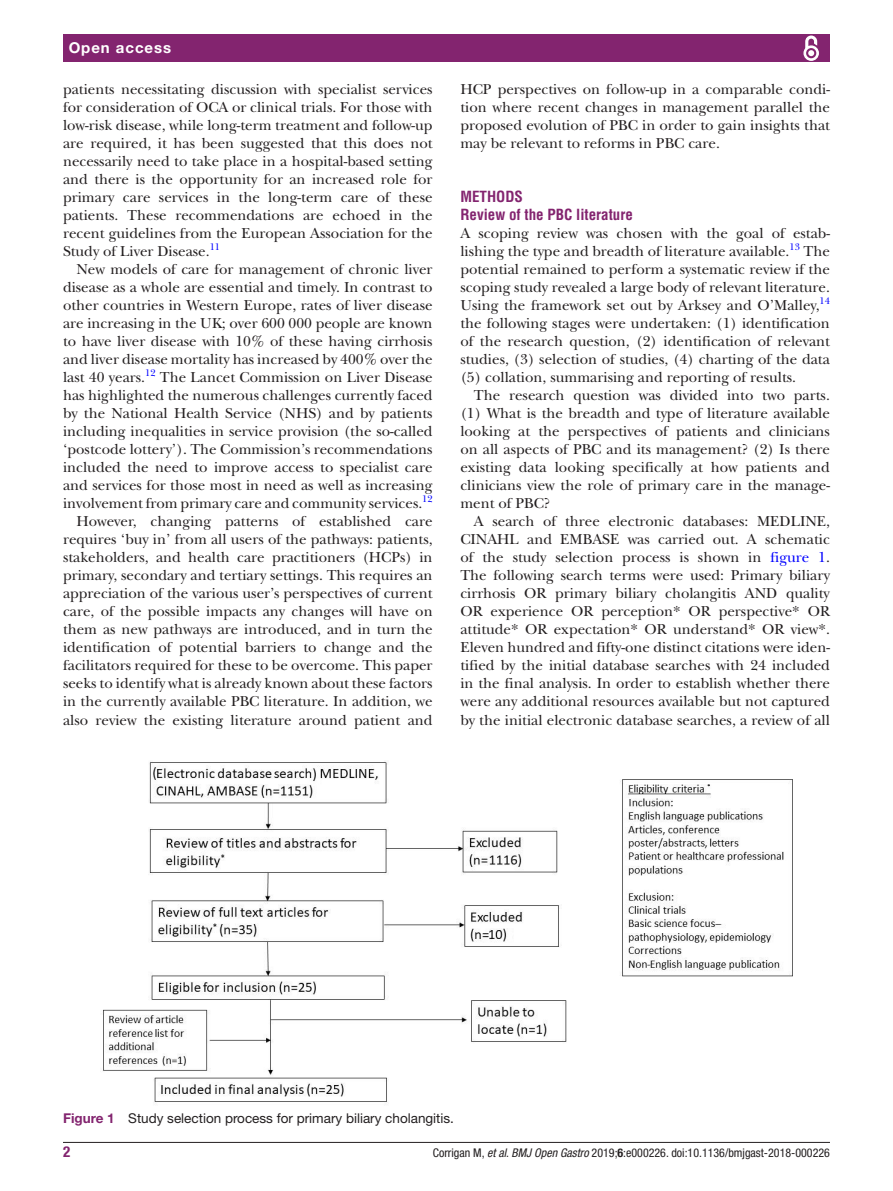
<style>
.page{position:relative;width:893px;height:1191px;background:#fff}
.page>*{position:absolute;margin:0;border:0;box-sizing:border-box;transform-origin:0 0}
.t1{font:15px/18px "New Baskerville";color:#231f20;text-align:justify}
.t2{font:700 condensed 15px/18px "Helvetica LT Std";color:#83246f}
.t3{font:700 15px "Helvetica Neue LT Std";letter-spacing:.065em;color:#fff}
.t4{font:700 condensed 15px "Helvetica Neue LT Std";color:#83246f}
.t5{font:13.5px "Helvetica Neue LT Std";color:#231f20}
.t6{font:condensed 12px "Helvetica Neue LT Std";color:#231f20}
.t7{font:9.9px "New Baskerville";color:#00f}
.s1{color:#00f}
.s2{font-weight:700;color:#83246f}
.s3{font-style:italic}
.s4{font-weight:700}
</style>
<div class="page">
<hr style="left:63px;top:1142px;width:767px;height:1px;background:#231f20">
<div style="left:63px;top:34px;width:767px;height:28px;background:#83246f"></div>
<svg style="left:803px;top:35px;width:16px;height:26px"></svg>
<img style="left:102px;top:761px;width:690px;height:341px">
<p class="t3" style="left:69px;top:39px;width:104px">Open access</p>
<p class="t1" style="left:63px;top:80px;width:371px">patients necessitating discussion with specialist services for consideration of OCA or clinical trials. For those with low-risk disease, while long-term treatment and follow-up are required, it has been suggested that this does not necessarily need to take place in a hospital-based setting and there is the opportunity for an increased role for primary care services in the long-term care of these patients. These recommendations are echoed in the recent guidelines from the European Association for the Study of Liver Disease.</p>
<p class="t7" style="left:210px;top:241px;width:12px">11</p>
<p class="t1" style="left:63px;top:260px;width:371px;text-indent:14px">New models of care for management of chronic liver disease as a whole are essential and timely. In contrast to other countries in Western Europe, rates of liver disease are increasing in the UK; over 600 000 people are known to have liver disease with 10% of these having cirrhosis and liver disease mortality has increased by 400% over the last 40 years.</p>
<p class="t7" style="left:145px;top:367px;width:12px">12</p>
<p class="t1" style="left:63px;top:368px;width:371px;text-align:right">The Lancet Commission on Liver Disease<br>has highlighted the numerous challenges currently faced by the National Health Service (NHS) and by patients including inequalities in service provision (the so-called ‘postcode lottery’). The Commission’s recommendations included the need to improve access to specialist care and services for those most in need as well as increasing involvement from primary care and community services.<sup>12<br></sup>However, changing patterns of established care requires ‘buy in’ from all users of the pathways: patients, stakeholders, and health care practitioners (HCPs) in primary, secondary and tertiary settings. This requires an appreciation of the various user’s perspectives of current care, of the possible impacts any changes will have on them as new pathways are introduced, and in turn the identification of potential barriers to change and the facilitators required for these to be overcome. This paper seeks to identify what is already known about these factors in the currently available PBC literature. In addition, we also review the existing literature around patient and</p>
<p class="t1" style="left:460px;top:80px;width:371px">HCP perspectives on follow-up in a comparable condi&shy;tion where recent changes in management parallel the proposed evolution of PBC in order to gain insights that may be relevant to reforms in PBC care.</p>
<p class="t2" style="left:460px;top:188px;width:174px">Methods<br>Review of the PBC literature</p>
<p class="t1" style="left:460px;top:224px;width:371px">A scoping review was chosen with the goal of estab&shy;lishing the type and breadth of literature available.</p>
<p class="t7" style="left:789px;top:241px;width:12px">13</p>
<p class="t1" style="left:460px;top:242px;width:371px;text-indent:343px">The potential remained to perform a systematic review if the scoping study revealed a large body of relevant literature.<br>Using the framework set out by Arksey and O’Malley,</p>
<p class="t7" style="left:820px;top:295px;width:12px">14</p>
<p class="t1" style="left:460px;top:314px;width:371px">the following stages were undertaken: (1) identification of the research question, (2) identification of relevant studies, (3) selection of studies, (4) charting of the data (5) collation, summarising and reporting of results.</p>
<p class="t1" style="left:460px;top:386px;width:371px;text-indent:14px">The research question was divided into two parts. (1) What is the breadth and type of literature available looking at the perspectives of patients and clinicians on all aspects of PBC and its management? (2) Is there existing data looking specifically at how patients and clinicians view the role of primary care in the manage&shy;ment of PBC?</p>
<p class="t1" style="left:460px;top:512px;width:371px;text-indent:14px">A search of three electronic databases: MEDLINE, CINAHL and EMBASE was carried out. A schematic of the study selection process is shown in <span class="s1">figure 1</span>.<br>The following search terms were used: Primary biliary cirrhosis OR primary biliary cholangitis AND quality OR experience OR perception* OR perspective* OR attitude* OR expectation* OR understand* OR view*.<br>Eleven hundred and fifty-one distinct citations were iden&shy;tified by the initial database searches with 24 included in the final analysis. In order to establish whether there were any additional resources available but not captured by the initial electronic database searches, a review of all</p>
<p class="t5" style="left:63px;top:1110px;width:393px"><span class="s2">Figure 1</span> Study selection process for primary biliary cholangitis.</p>
<p class="t4" style="left:63px;top:1142px;width:9px">2</p>
<p class="t6" style="left:433px;top:1145px;width:399px">Corrigan M, <span class="s3">et al</span>. <span class="s3">BMJ Open Gastro</span> 2019;<span class="s4">6</span>:e000226. doi:10.1136/bmjgast-2018-000226</p>
</div>
